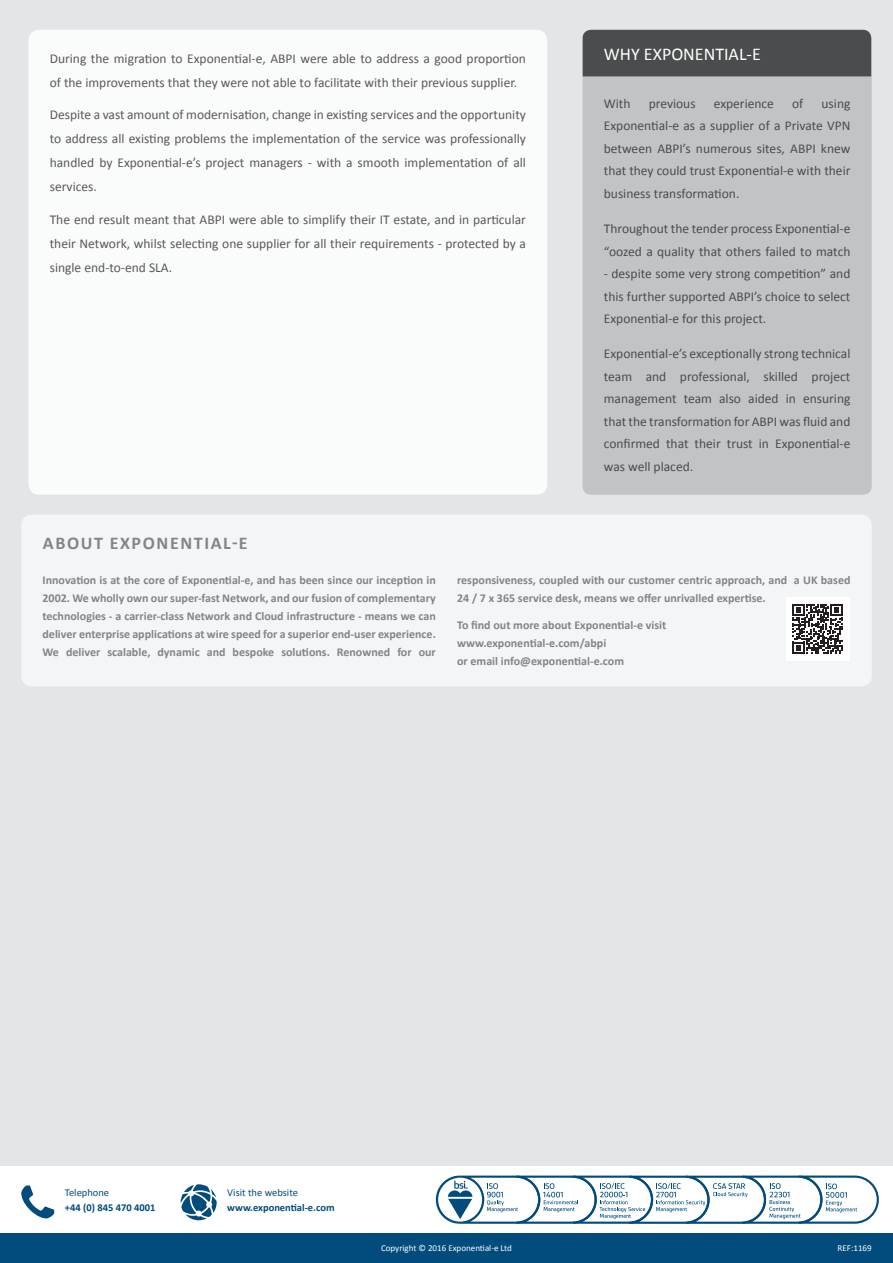
<style>
.page{position:relative;width:893px;height:1263px;background:#fff}
.page>*{position:absolute;margin:0;border:0;box-sizing:border-box;transform-origin:0 0}
.t1{font:700 18px "Calibri";letter-spacing:.09em;color:#4b4c4d}
.t2{font:18px "Calibri";color:#fff}
.body{font:13.5px/22.5px "Calibri";color:#4b4c4d;text-align:justify}
.t3{font:13.5px/24px "Calibri";color:#424041;text-align:justify}
.t4{font:700 12px/18px "Calibri";color:#4b4c4d}
.t5{font:700 10.5px "Calibri";color:#014c7c}
.t6{font:10.5px "Calibri";color:#014c7c}
.t7{font:9px "Calibri";color:#fff}
</style>
<div class="page">
<div style="left:0;top:0;width:893px;height:1180px;background:#e4e5e7"></div>
<div style="left:0;top:1166px;width:893px;height:97px;background:#fff"></div>
<svg style="left:21px;top:1185px;width:33px;height:33px"></svg>
<svg style="left:181px;top:1184px;width:36px;height:36px"></svg>
<div style="left:0;top:1233px;width:893px;height:30px;background:#014c7c"></div>
<svg style="left:436px;top:1175px;width:443px;height:49px"></svg>
<div style="left:21px;top:514px;width:851px;height:172px;background:#f4f5f6;border-radius:11px"></div>
<div style="left:786px;top:597px;width:63px;height:64px;background:#fff"></div>
<svg style="left:792px;top:604px;width:50px;height:50px"></svg>
<div style="left:28px;top:30px;width:519px;height:465px;background:#fff;border-radius:11px"></div>
<div style="left:583px;top:76px;width:289px;height:419px;background:#c2c3c5"></div>
<div style="left:583px;top:30px;width:288px;height:46px;background:#4b4c4d"></div>
<p class="t3" style="left:50px;top:46px;width:478px">During the migration to Exponential-e, ABPI were able to address a good proportion of the improvements that they were not able to facilitate with their previous supplier.</p>
<p class="t3" style="left:50px;top:103px;width:478px">Despite a vast amount of modernisation, change in existing services and the opportunity to address all existing problems the implementation of the service was professionally handled by Exponential-e’s project managers - with a smooth implementation of all services.</p>
<p class="t3" style="left:50px;top:207px;width:478px">The end result meant that ABPI were able to simplify their IT estate, and in particular their Network, whilst selecting one supplier for all their requirements - protected by a single end-to-end SLA.</p>
<p class="t2" style="left:604px;top:43px;width:159px">WHY EXPONENTIAL-E</p>
<p class="body" style="left:604px;top:92px;width:28px">With</p>
<p class="body" style="left:649px;top:92px;width:48px">previous</p>
<p class="body" style="left:714px;top:92px;width:62px">experience</p>
<p class="body" style="left:792px;top:92px;width:13px">of</p>
<p class="body" style="left:604px;top:92px;width:248px;text-indent:218px">using Exponential-e as a supplier of a Private VPN between ABPI’s numerous sites, ABPI knew that they could trust Exponential-e with their business transformation.</p>
<p class="body" style="left:604px;top:217px;width:248px">Throughout the tender process Exponential-e “oozed a quality that others failed to match</p>
<p class="body" style="left:604px;top:262px;width:248px">- despite some very strong competition” and this further supported ABPI’s choice to select Exponential-e for this project.</p>
<p class="body" style="left:604px;top:343px;width:248px">Exponential-e’s exceptionally strong technical team and professional, skilled project management team also aided in ensuring that the transformation for ABPI was fluid and confirmed that their trust in Exponential-e was well placed.</p>
<h1 class="t1" style="left:43px;top:532px;width:206px">ABOUT EXPONENTIAL-E</h1>
<p class="t4" style="left:43px;top:571px;width:395px;text-align:justify">Innovation is at the core of Exponential-e, and has been since our inception in 2002. We wholly own our super-fast Network, and our fusion of complementary technologies - a carrier-class Network and Cloud infrastructure - means we can deliver enterprise applications at wire speed for a superior end-user experience.<br>We deliver scalable, dynamic and bespoke solutions. Renowned for our</p>
<p class="t4" style="left:457px;top:571px;width:395px">responsiveness, coupled with our customer centric approach, and a UK based<br>24 / 7 x 365 service desk, means we offer unrivalled expertise.</p>
<p class="t4" style="left:457px;top:616px;width:211px">To find out more about Exponential-e visit www.exponential-e.com/abpi<br>or email info@exponential-e.com</p>
<p class="t6" style="left:65px;top:1186px;width:46px">Telephone</p>
<p class="t5" style="left:65px;top:1201px;width:92px">+44 (0) 845 470 4001</p>
<p class="t6" style="left:227px;top:1186px;width:72px">Visit the website</p>
<p class="t5" style="left:227px;top:1201px;width:109px">www.exponential-e.com</p>
<p class="t7" style="left:381px;top:1242px;width:132px">Copyright © 2016 Exponential-e Ltd</p>
<p class="t7" style="left:838px;top:1242px;width:36px">REF:1169</p>
</div>
